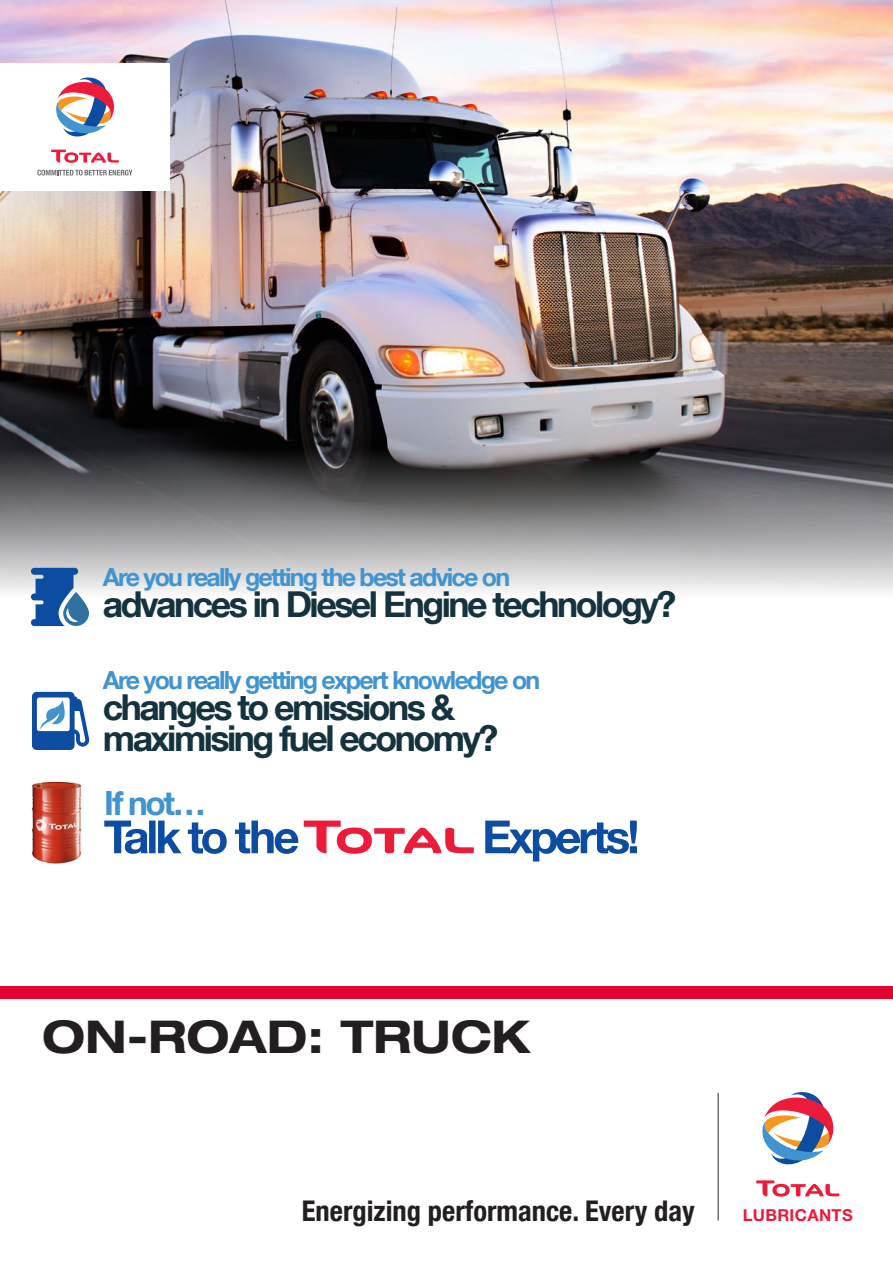
<style>
.page{position:relative;width:893px;height:1263px;background:#fff}
.page>*{position:absolute;margin:0;border:0;box-sizing:border-box;transform-origin:0 0}
.t1{font:700 expanded 45px "Helvetica Neue LT Com";color:#231f20}
.t2{font:700 35.7px "Helvetica Neue LT Com";letter-spacing:-.07em;color:#15333f}
.t3{font:700 33.3px "Helvetica Neue LT Com";color:#4194d0}
.t4{font:700 condensed 28.5px "Helvetica Neue LT Com";color:#231f20}
.t5{font:700 25.05px "Helvetica Neue LT Com";letter-spacing:-.07em;color:#4194d0}
.t6{font:700 16.5px "Helvetica Neue";letter-spacing:.02em;color:#ed1a3a}
</style>
<div class="page">
<img style="left:0;top:0;width:893px;height:627px">
<svg style="left:31px;top:568px;width:58px;height:58px;background:#5481b7"></svg>
<svg style="left:32px;top:692px;width:57px;height:58px"></svg>
<div style="left:0;top:986px;width:893px;height:12px;background:#e3032e"></div>
<hr style="left:717px;top:1093px;width:2px;height:127px;background:#707070">
<svg style="left:762px;top:1092px;width:72px;height:73px"></svg>
<svg style="left:756px;top:1180px;width:83px;height:16px"></svg>
<div style="left:0;top:63px;width:170px;height:127px;background:#fff"></div>
<svg style="left:56px;top:77px;width:58px;height:60px"></svg>
<svg style="left:51px;top:150px;width:68px;height:13px"></svg>
<svg style="left:37px;top:170px;width:96px;height:5px"></svg>
<svg style="left:485px;top:820px;width:152px;height:41px"></svg>
<svg style="left:104px;top:820px;width:194px;height:34px"></svg>
<svg style="left:304px;top:820px;width:170px;height:34px"></svg>
<img style="left:31px;top:781px;width:51px;height:83px">
<p class="t5" style="left:103px;top:561px;width:409px">Are you really getting the best advice on</p>
<p class="t2" style="left:103px;top:581px;width:575px">advances in Diesel Engine technology?</p>
<p class="t5" style="left:103px;top:664px;width:439px">Are you really getting expert knowledge on</p>
<p class="t2" style="left:103px;top:684px;width:354px">changes to emissions &amp;</p>
<p class="t2" style="left:103px;top:715px;width:397px">maximising fuel economy?</p>
<p class="t3" style="left:104px;top:782px;width:103px">If not…</p>
<p class="t1" style="left:43px;top:1008px;width:490px">ON-ROAD: TRUCK</p>
<p class="t4" style="left:302px;top:1193px;width:394px">Energizing performance. Every day</p>
<p class="t6" style="left:743px;top:1205px;width:112px">LUBRICANTS</p>
</div>
